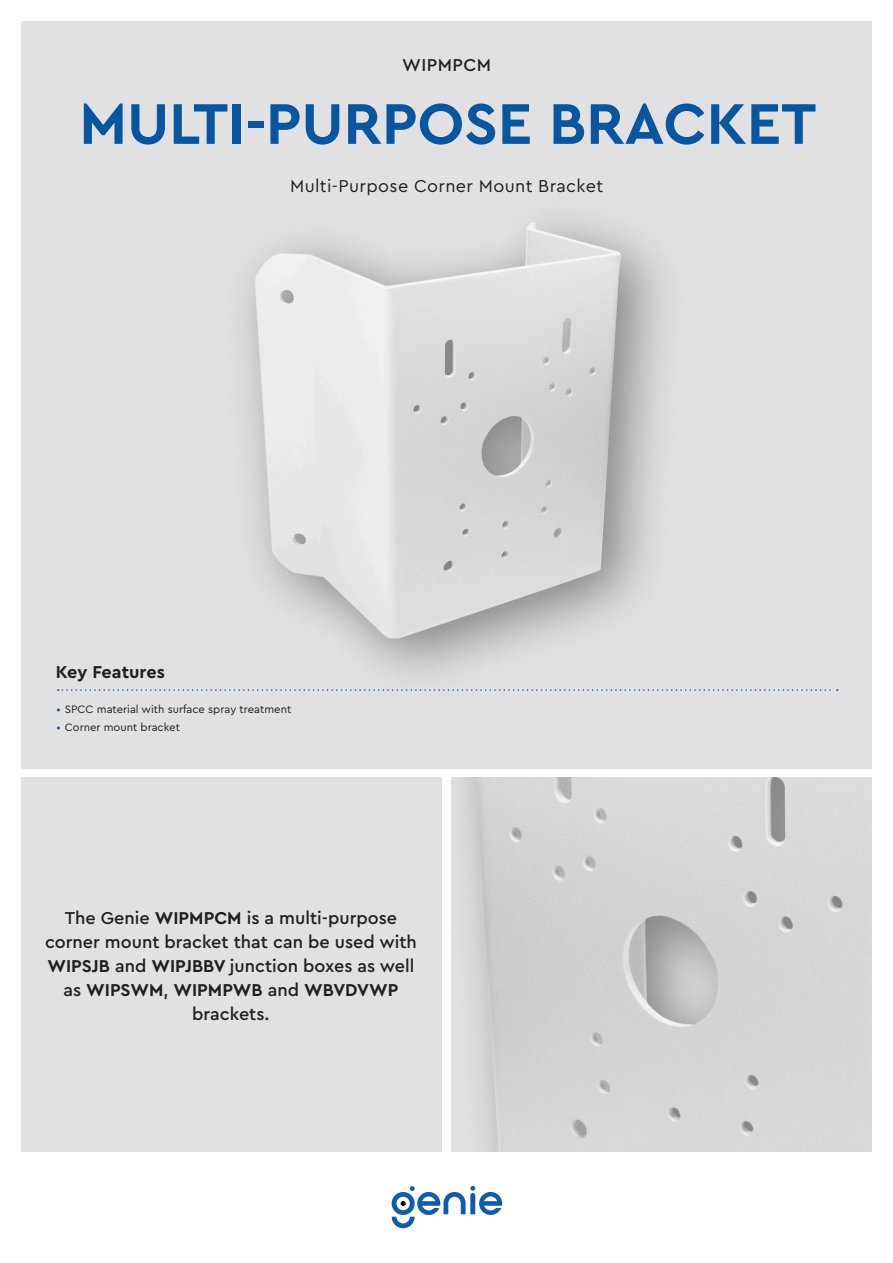
<style>
.page{position:relative;width:893px;height:1263px;background:#fff}
.page>*{position:absolute;margin:0;border:0;box-sizing:border-box;transform-origin:0 0}
.t1{font:700 60px "Cera Pro";color:#09559e}
.t2{font:500 18px/24px "Cera Pro";color:#231f20;text-align:center}
.t3{font:18px "Cera Pro";letter-spacing:.02em;color:#231f20}
.t4{font:700 18px "Cera Pro";color:#231f20}
.t5{font:500 18px "Cera Pro";letter-spacing:.025em;color:#231f20}
.t6{font:11.25px "Cera Pro";color:#231f20}
.s1{color:#09559e}
.s2{font-weight:700}
</style>
<div class="page">
<div style="left:21px;top:21px;width:851px;height:748px;background:#e1e1e4"></div>
<div style="left:21px;top:777px;width:421px;height:374px;background:#e1e1e4"></div>
<svg style="left:392px;top:1186px;width:110px;height:42px"></svg>
<img style="left:241px;top:218px;width:424px;height:459px">
<img style="left:451px;top:778px;width:421px;height:373px">
<svg style="left:58px;top:689px;width:780px;height:2px"></svg>
<p class="t5" style="left:402px;top:53px;width:90px">WIPMPCM</p>
<p class="t1" style="left:79px;top:84px;width:738px">MULTI-PURPOSE BRACKET</p>
<p class="t3" style="left:290px;top:174px;width:314px">Multi-Purpose Corner Mount Bracket</p>
<p class="t4" style="left:56px;top:660px;width:111px">Key Features</p>
<p class="t6" style="left:56px;top:701px;width:236px"><span class="s1">•</span> SPCC material with surface spray treatment</p>
<p class="t6" style="left:56px;top:719px;width:125px"><span class="s1">•</span> Corner mount bracket</p>
<p class="t2" style="left:45px;top:905px;width:373px">The Genie <span class="s2">WIPMPCM</span> is a multi-purpose corner mount bracket that can be used with <span class="s2">WIPSJB</span> and <span class="s2">WIPJBBV</span> junction boxes as well as <span class="s2">WIPSWM</span>, <span class="s2">WIPMPWB</span> and <span class="s2">WBVDVWP</span></p>
<p class="t2" style="left:192px;top:1001px;width:79px">brackets.</p>
</div>
